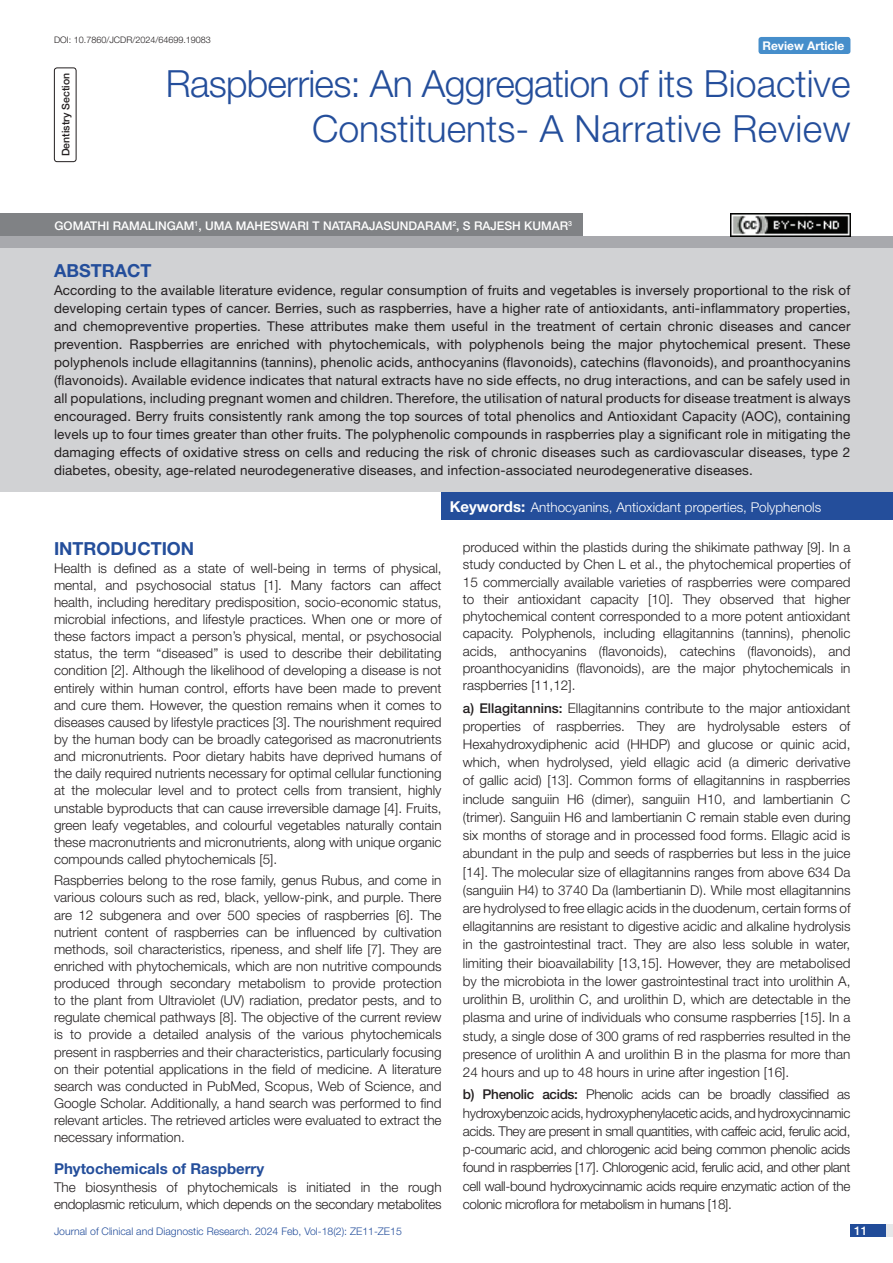
<style>
.page{position:relative;width:893px;height:1263px;background:#fff}
.page>*{position:absolute;margin:0;border:0;box-sizing:border-box;transform-origin:0 0}
.t1{font:300 37.5px/45px "Helvetica Neue";color:#244e9b;text-align:right}
.Heading{font:700 18px "Helvetica Neue";color:#244e9b}
.Abstract_head{font:700 18px "Helvetica Neue";color:#244e9b}
.HEAD_2{font:700 15px "Helvetica Neue";color:#244e9b}
.Body_text{font:300 13.5px/17.1px "Helvetica Neue";color:#231f20;text-align:justify}
.Abstract_Text{font:13.5px/18px "Helvetica Neue";letter-spacing:.01em;color:#231f20;text-align:justify}
.Body_text-2{font:300 13.5px/17.2px "Helvetica Neue";letter-spacing:-.02em;color:#231f20}
.Key_words{font:300 13.5px "Helvetica Neue";color:#fff}
.Author{font:500 12px "Helvetica Neue";color:#fff}
.t2{font:700 12px "Helvetica Neue";color:#fff}
.t3{font:300 10.5px "Helvetica Neue";color:#244e9b}
.section{font:500 10.5px "Helvetica Neue";color:#231f20}
.DOI{font:300 9px "Helvetica Neue";color:#231f20}
.s1{font-weight:300;font-style:italic}
.s2{font-weight:700;font-size:15px}
.s3{font-style:italic}
.s4{font-weight:500}
</style>
<div class="page">
<div style="left:850px;top:1224px;width:43px;height:13px;background:#e6e7e9"></div>
<div style="left:850px;top:1224px;width:35px;height:13px;background:#214c99"></div>
<div style="left:54px;top:68px;width:22px;height:94px;border:1px solid #231f20;border-radius:3px"></div>
<div style="left:758px;top:37px;width:92px;height:17px;background:#468ecb;border-radius:3px"></div>
<div style="left:0;top:236px;width:893px;height:12px;background:#a8a9ad"></div>
<div style="left:0;top:213px;width:582px;height:23px;background:#808285"></div>
<div style="left:0;top:248px;width:893px;height:244px;background:#d1d2d4"></div>
<div style="left:442px;top:492px;width:451px;height:28px;background:#244e9b"></div>
<img style="left:730px;top:214px;width:120px;height:22px">
<p class="DOI" style="left:54px;top:35px;width:158px">DOI: 10.7860/JCDR/2024/64699.19083</p>
<p class="section" style="left:59px;top:156px;width:85px;rotate:-90deg">DENTISTRY SECTION</p>
<p class="t1" style="left:166px;top:60px;width:686px">Raspberries: An Aggregation of its Bioactive<br>Constituents- A Narrative Review</p>
<p class="t2" style="left:762px;top:38px;width:83px">Review Article</p>
<p class="Author" style="left:54px;top:218px;width:519px">GOMATHI RAMALINGAM<sup>1</sup>, UMA MAHESWAR I T NATARAJASU NDARAM<sup>2</sup>, S RAJES H KUMAR<sup>3</sup></p>
<p class="Abstract_head" style="left:54px;top:259px;width:99px">ABSTRACT</p>
<p class="Abstract_Text" style="left:54px;top:280px;width:798px">According to the available literature evidence, regular consumption of fruits and vegetables is inversely proportional to the risk of developing certain types of cancer. Berries, such as raspberries, have a higher rate of antioxidants, anti-inflammatory properties, and chemopreventive properties. These attributes make them useful in the treatment of certain chronic diseases and cancer prevention. Raspberries are enriched with phytochemicals, with polyphenols being the major phytochemical present. These polyphenols include ellagitannins (tannins), phenolic acids, anthocyanins (flavonoids), catechins (flavonoids), and proanthocyanins (flavonoids). Available evidence indicates that natural extracts have no side effects, no drug interactions, and can be safely used in all populations, including pregnant women and children. Therefore, the utili<span class="s1">s</span>ation of natural products for disease treatment is always encouraged. Berry fruits consistently rank among the top sources of total phenolics and Antioxidant Capacity (AOC), containing levels up to four times greater than other fruits. The polyphenolic compounds in raspberries play a significant role in mitigating the damaging effects of oxidative stress on cells and reducing the risk of chronic diseases such as cardiovascular diseases, type 2 diabetes, obesity, age-related neurodegenerative diseases, and infection-associated neurodegenerative diseases.</p>
<p class="Key_words" style="left:450px;top:498px;width:373px"><span class="s2">Keywords:</span> Anthocyanins, Antioxidant properties, Polyphenols</p>
<p class="Heading" style="left:54px;top:538px;width:142px">INTRODUCTION</p>
<p class="Body_text" style="left:54px;top:559px;width:389px">Health is defined as a state of well-being in terms of physical, mental, and psychosocial status [1]. Many factors can affect health, including hereditary predisposition, socio-economic status, microbial infections, and lifestyle practices. When one or more of these factors impact a person’s physical, mental, or psychosocial status, the term “diseased” is used to describe their debilitating condition [2]. Although the likelihood of developing a disease is not entirely within human control, efforts have been made to prevent and cure them. However, the question remains when it comes to diseases caused by lifestyle practices [3]. The nourishment required by the human body can be broadly categori<span class="s3">s</span>ed as macronutrients and micronutrients. Poor dietary habits have deprived humans of the daily required nutrients necessary for optimal cellular functioning at the molecular level and to protect cells from transient, highly unstable byproducts that can cause irreversible damage [4]. Fruits, green leafy vegetables, and colourful vegetables naturally contain these macronutrients and micronutrients, along with unique organic compounds called phytochemicals [5].</p>
<p class="Body_text" style="left:54px;top:872px;width:389px">Raspberries belong to the rose family, genus Rubus, and come in various colours such as red, black, yellow-pink, and purple. There are 12 subgenera and over 500 species of raspberries [6]. The nutrient content of raspberries can be influenced by cultivation methods, soil characteristics, ripeness, and shelf life [7]. They are enriched with phytochemicals, which are non nutritive compounds produced through secondary metabolism to provide protection to the plant from Ultraviolet (UV) radiation, predator pests, and to regulate chemical pathways [8]. The objective of the current review is to provide a detailed analysis of the various phytochemicals present in raspberries and their characteristics, particularly focusing on their potential applications in the field of medicine. A literature search was conducted in PubMed, Scopus, Web of Science, and Google Scholar. Additionally, a hand search was performed to find relevant articles. The retrieved articles were evaluated to extract the necessary information.</p>
<p class="HEAD_2" style="left:54px;top:1160px;width:212px">Phytochemicals of Raspberry</p>
<p class="Body_text-2" style="left:54px;top:1178px;width:389px">The biosynthesis of phytochemicals is initiated in the rough endoplasmic reticulum, which depends on the secondary metabolites</p>
<p class="Body_text" style="left:463px;top:538px;width:389px">produced within the plastids during the shikimate pathway [9]. In a study conducted by Chen L et al., the phytochemical properties of 15 commercially available varieties of raspberries were compared to their antioxidant capacity [10]. They observed that higher phytochemical content corresponded to a more potent antioxidant capacity. Polyphenols, including ellagitannins (tannins), phenolic acids, anthocyanins (flavonoids), catechins (flavonoids), and proanthocyanidins (flavonoids), are the major phytochemicals in raspberries [11,12].</p>
<p class="Body_text" style="left:463px;top:698px;width:389px;line-height:18.1px"><span class="s4">A) ELLAGITANNINS:</span> Ellagitannins contribute to the major antioxidant properties of raspberries. They are hydrolysable esters of Hexahydroxydiphenic acid (HHDP) and glucose or quinic acid, which, when hydroly<span class="s3">s</span>ed, yield ellagic acid (a dimeric derivative of gallic acid) [13]. Common forms of ellagitannins in raspberries include sanguiin H6 (dimer), sanguiin H10, and lambertianin C (trimer). Sanguiin H6 and lambertianin C remain stable even during six months of storage and in processed food forms. Ellagic acid is abundant in the pulp and seeds of raspberries but less in the juice [14]. The molecular size of ellagitannins ranges from above 634 Da (sanguiin H4) to 3740 Da (lambertianin D). While most ellagitannins are hydroly<span class="s3">s</span>ed to free ellagic acids in the duodenum, certain forms of ellagitannins are resistant to digestive acidic and alkaline hydrolysis in the gastrointestinal tract. They are also less soluble in water, limiting their bioavailability [13,15]. However, they are metaboli<span class="s3">s</span>ed by the microbiota in the lower gastrointestinal tract into urolithin A, urolithin B, urolithin C, and urolithin D, which are detectable in the plasma and urine of individuals who consume raspberries [15]. In a study, a single dose of 300 grams of red raspberries resulted in the presence of urolithin A and urolithin B in the plasma for more than 24 hours and up to 48 hours in urine after ingestion [16].</p>
<p class="Body_text" style="left:463px;top:1085px;width:389px;line-height:18.1px"><span class="s4">B) PHENOLIC ACIDS:</span> Phenolic acids can be broadly classified as hydroxybenzoic acids, hydroxyphenylacetic acids, and hydroxycinnamic acids. They are present in small quantities, with caffeic acid, ferulic acid, p-coumaric acid, and chlorogenic acid being common phenolic acids found in raspberries [17]. Chlorogenic acid, ferulic acid, and other plant cell wall-bound hydroxycinnamic acids require enzymatic action of the colonic microflora for metabolism in humans [18].</p>
<p class="t3" style="left:54px;top:1225px;width:349px">Journal of Clinical and Diagnostic Research. 2024 Feb, Vol-18(2): ZE11-ZE15</p>
<p class="Author" style="left:854px;top:1223px;width:15px">11</p>
</div>
